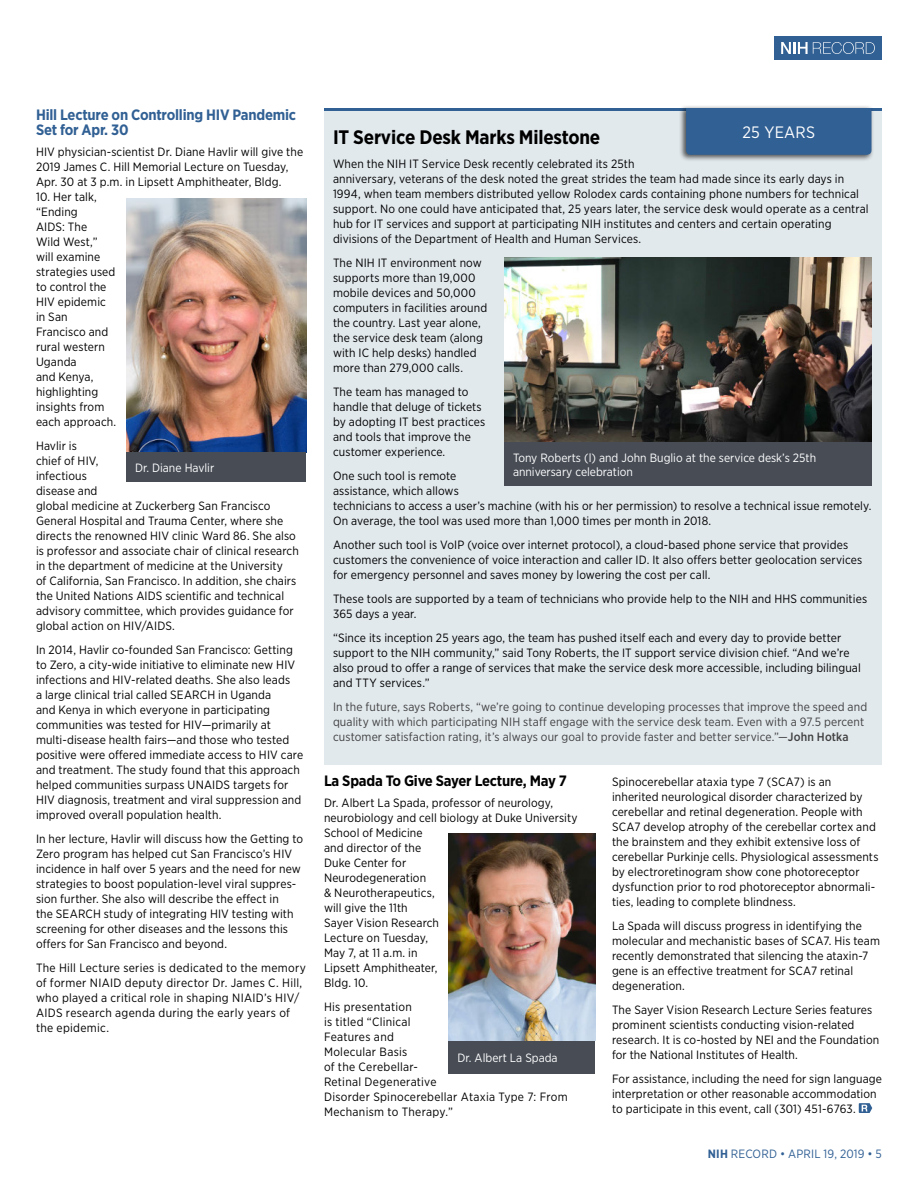
<style>
.page{position:relative;width:918px;height:1188px;background:#fff}
.page>*{position:absolute;margin:0;border:0;box-sizing:border-box;transform-origin:0 0}
.Sidebar__Head_1{font:700 19.5px "Gotham Narrow";letter-spacing:-.01em;color:#000}
.Kicker_2_reverse{font:16.5px "Gotham Narrow";letter-spacing:.01em;color:#fff}
.Sidebar__Head_2{font:700 15px/15px "Gotham Narrow";letter-spacing:-.015em;color:#316094}
.Sidebar__Head_2-2{font:700 15px "Gotham Narrow";letter-spacing:-.015em;color:#000}
.Body_2__Briefs_and_S{font:12px/15px "Gotham Narrow";letter-spacing:.01em;color:#000}
.Body_2__Briefs_and_S-2{font:12px/15px "Gotham Narrow";letter-spacing:.01em;color:#404040}
.Photo_caption_revers{font:12px/13.5px "Gotham Narrow";color:#fff}
.t1{font:12px "Gotham Narrow";letter-spacing:.01em;color:#316094}
.s1{font-weight:500}
.s2{font-weight:700}
</style>
<div class="page">
<div style="left:774px;top:36px;width:108px;height:24px;background:#316094"></div>
<svg style="left:781px;top:42px;width:94px;height:12px"></svg>
<div style="left:324px;top:108px;width:558px;height:657px;background:#e2e9ed"></div>
<img style="left:448px;top:833px;width:147px;height:208px">
<hr style="left:324px;top:108px;width:558px;height:3px;background:#316094">
<div style="left:679px;top:105px;width:195px;height:57px;background:#000;opacity:.65"></div>
<div style="left:686px;top:108px;width:186px;height:47px;background:#316094"></div>
<img style="left:126px;top:198px;width:180px;height:254px">
<img style="left:504px;top:257px;width:367px;height:185px">
<div style="left:504px;top:442px;width:367px;height:44px;background:#474c55"></div>
<svg style="left:859px;top:1103px;width:13px;height:10px"></svg>
<div style="left:126px;top:452px;width:180px;height:30px;background:#474c55"></div>
<div style="left:448px;top:1041px;width:148px;height:33px;background:#474c55"></div>
<p class="Sidebar__Head_2" style="left:36px;top:107px;width:262px">Hill Lecture on Controlling HIV Pandemic<br>Set for Apr. 30</p>
<p class="Body_2__Briefs_and_S" style="left:36px;top:144px;width:269px">HIV physician-scientist Dr. Diane Havlir will give the<br>2019 James C. Hill Memorial Lecture on Tuesday,<br>Apr. 30 at 3 p.m. in Lipsett Amphitheater, Bldg.</p>
<p class="Body_2__Briefs_and_S" style="left:36px;top:189px;width:82px">10. Her talk, “Ending<br>AIDS: The<br>Wild West,” will examine strategies used to control the<br>HIV epidemic in San<br>Francisco and rural western<br>Uganda<br>and Kenya, highlighting insights from each approach.</p>
<p class="Body_2__Briefs_and_S" style="left:36px;top:438px;width:264px">Havlir is<br>chief of HIV,<br>infectious<br>disease and<br>global medicine at Zuckerberg San Francisco General Hospital and Trauma Center, where she directs the renowned HIV clinic Ward 86. She also is professor and associate chair of clinical research in the department of medicine at the University<br>of California, San Francisco. In addition, she chairs the United Nations AIDS scientific and technical advisory committee, which provides guidance for global action on HIV/AIDS.</p>
<p class="Body_2__Briefs_and_S" style="left:36px;top:642px;width:269px">In 2014, Havlir co-founded San Francisco: Getting to Zero, a city-wide initiative to eliminate new HIV infections and HIV-related deaths. She also leads<br>a large clinical trial called SEARCH in Uganda<br>and Kenya in which everyone in participating communities was tested for HIV—primarily at multi-disease health fairs—and those who tested positive were offered immediate access to HIV care and treatment. The study found that this approach helped communities surpass UNAIDS targets for HIV diagnosis, treatment and viral suppression and improved overall population health.</p>
<p class="Body_2__Briefs_and_S" style="left:36px;top:831px;width:269px">In her lecture, Havlir will discuss how the Getting to Zero program has helped cut San Francisco’s HIV incidence in half over 5 years and the need for new strategies to boost population-level viral suppres&shy;sion further. She also will describe the effect in<br>the SEARCH study of integrating HIV testing with screening for other diseases and the lessons this offers for San Francisco and beyond.</p>
<p class="Body_2__Briefs_and_S" style="left:36px;top:960px;width:272px">The Hill Lecture series is dedicated to the memory of former NIAID deputy director Dr. James C. Hill, who played a critical role in shaping NIAID’s HIV/ AIDS research agenda during the early years of the epidemic.</p>
<p class="Photo_caption_revers" style="left:135px;top:460px;width:81px">Dr. Diane Havlir</p>
<p class="Kicker_2_reverse" style="left:743px;top:122px;width:74px">25 YEARS</p>
<p class="Sidebar__Head_1" style="left:333px;top:125px;width:269px">IT Service Desk Marks Milestone</p>
<p class="Body_2__Briefs_and_S" style="left:333px;top:156px;width:537px">When the NIH IT Service Desk recently celebrated its 25th<br>anniversary, veterans of the desk noted the great strides the team had made since its early days in 1994, when team members distributed yellow Rolodex cards containing phone numbers for technical support. No one could have anticipated that, 25 years later, the service desk would operate as a central hub for IT services and support at participating NIH institutes and centers and certain operating divisions of the Department of Health and Human Services.</p>
<p class="Body_2__Briefs_and_S" style="left:333px;top:255px;width:156px">The NIH IT environment now supports more than 19,000 mobile devices and 50,000 computers in facilities around the country. Last year alone, the service desk team (along with IC help desks) handled more than 279,000 calls.</p>
<p class="Body_2__Briefs_and_S" style="left:333px;top:384px;width:154px">The team has managed to handle that deluge of tickets by adopting IT best practices and tools that improve the customer experience.</p>
<p class="Body_2__Briefs_and_S" style="left:333px;top:468px;width:540px">One such tool is remote<br>assistance, which allows<br>technicians to access a user’s machine (with his or her permission) to resolve a technical issue remotely.<br>On average, the tool was used more than 1,000 times per month in 2018.</p>
<p class="Body_2__Briefs_and_S" style="left:333px;top:537px;width:531px">Another such tool is VoIP (voice over internet protocol), a cloud-based phone service that provides customers the convenience of voice interaction and caller ID. It also offers better geolocation services for emergency personnel and saves money by lowering the cost per call.</p>
<p class="Body_2__Briefs_and_S" style="left:333px;top:591px;width:536px">These tools are supported by a team of technicians who provide help to the NIH and HHS communities<br>365 days a year.</p>
<p class="Body_2__Briefs_and_S" style="left:333px;top:630px;width:529px">“Since its inception 25 years ago, the team has pushed itself each and every day to provide better support to the NIH community,” said Tony Roberts, the IT support service division chief. “And we’re also proud to offer a range of services that make the service desk more accessible, including bilingual and TTY services.”</p>
<p class="Body_2__Briefs_and_S-2" style="left:333px;top:699px;width:536px">In the future, says Roberts, “we’re going to continue developing processes that improve the speed and quality with which participating NIH staff engage with the service desk team. Even with a 97.5 percent customer satisfaction rating, it’s always our goal to provide faster and better service.”—<span class="s1">John Hotka</span></p>
<p class="Photo_caption_revers" style="left:513px;top:451px;width:305px">Tony Roberts (l) and John Buglio at the service desk’s 25th anniversary celebration</p>
<p class="Sidebar__Head_2-2" style="left:324px;top:771px;width:245px">La Spada To Give Sayer Lecture, May 7</p>
<p class="Body_2__Briefs_and_S" style="left:324px;top:795px;width:255px">Dr. Albert La Spada, professor of neurology, neurobiology and cell biology at Duke University<br>School of Medicine<br>and director of the<br>Duke Center for<br>Neurodegeneration<br>&amp; Neurotherapeutics,<br>will give the 11th<br>Sayer Vision Research<br>Lecture on Tuesday,<br>May 7, at 11 a.m. in<br>Lipsett Amphitheater,<br>Bldg. 10.</p>
<p class="Body_2__Briefs_and_S" style="left:324px;top:999px;width:245px">His presentation<br>is titled “Clinical<br>Features and<br>Molecular Basis<br>of the Cerebellar-<br>Retinal Degenerative<br>Disorder Spinocerebellar Ataxia Type 7: From<br>Mechanism to Therapy.”</p>
<p class="Photo_caption_revers" style="left:458px;top:1051px;width:102px">Dr. Albert La Spada</p>
<p class="Body_2__Briefs_and_S" style="left:612px;top:774px;width:268px">Spinocerebellar ataxia type 7 (SCA7) is an inherited neurological disorder characterized by cerebellar and retinal degeneration. People with SCA7 develop atrophy of the cerebellar cortex and the brainstem and they exhibit extensive loss of cerebellar Purkinje cells. Physiological assessments by electroretinogram show cone photoreceptor dysfunction prior to rod photoreceptor abnormali&shy;ties, leading to complete blindness.</p>
<p class="Body_2__Briefs_and_S" style="left:612px;top:918px;width:270px">La Spada will discuss progress in identifying the molecular and mechanistic bases of SCA7. His team recently demonstrated that silencing the ataxin-7 gene is an effective treatment for SCA7 retinal degeneration.</p>
<p class="Body_2__Briefs_and_S" style="left:612px;top:1002px;width:269px">The Sayer Vision Research Lecture Series features prominent scientists conducting vision-related research. It is co-hosted by NEI and the Foundation for the National Institutes of Health.</p>
<p class="Body_2__Briefs_and_S" style="left:612px;top:1071px;width:272px">For assistance, including the need for sign language interpretation or other reasonable accommodation to participate in this event, call (301) 451-6763.</p>
<p class="t1" style="left:708px;top:1146px;width:176px"><span class="s2">NIH</span> RECORD • APRIL 19, 2019 • 5</p>
</div>
